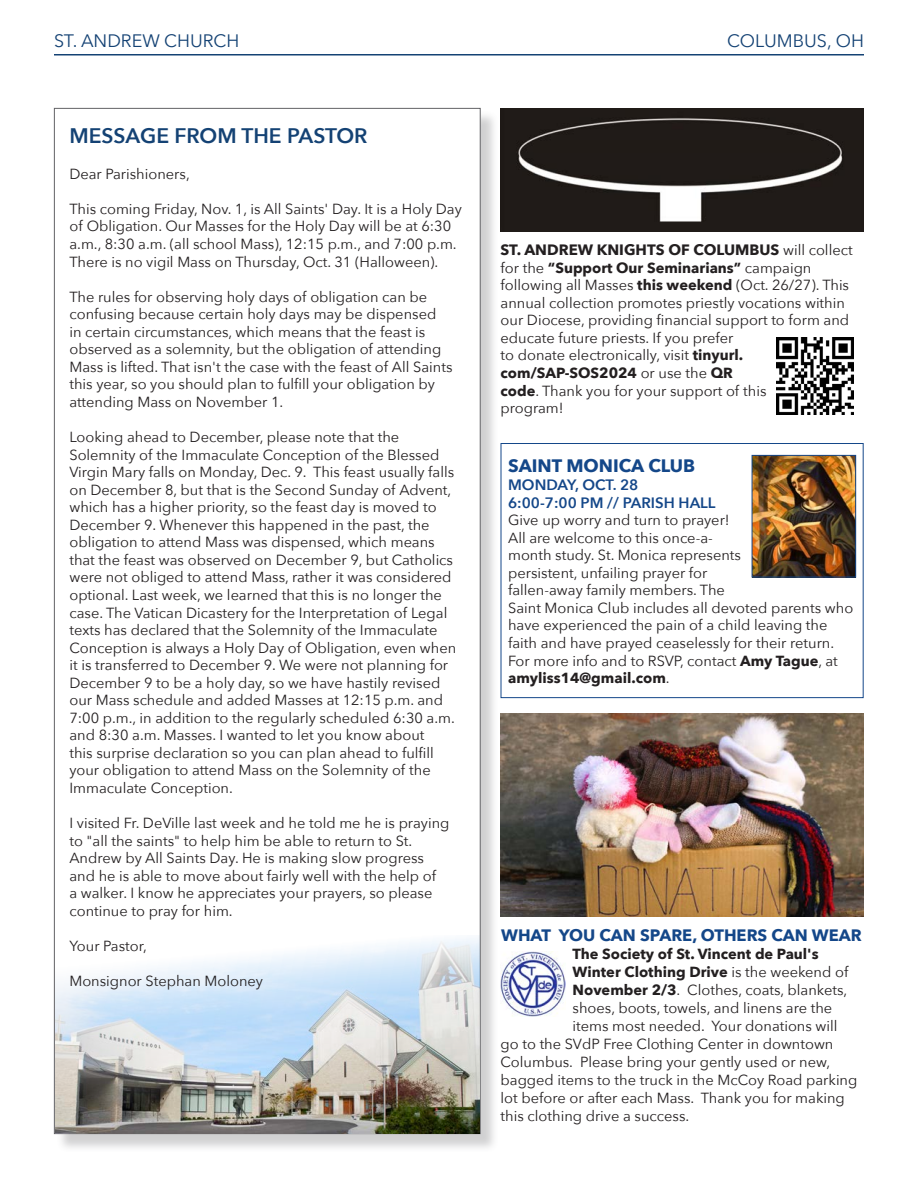
<style>
.page{position:relative;width:918px;height:1188px;background:#fff}
.page>*{position:absolute;margin:0;border:0;box-sizing:border-box;transform-origin:0 0}
.t1{font:600 21px "Avenir Next";color:#144274}
.t2{font:18px "Avenir Next";color:#144274}
.t3{font:700 18px "Avenir Next";color:#144789}
.t4{font:700 16.5px "Avenir Next";color:#144789}
.t5{font:700 15px "Avenir Next";color:#231f20}
.t6{font:600 15px "Avenir Next";color:#144789}
.t7{font:14.7px/17.5px "Avenir Next";color:#231f20}
.t8{font:700 14.7px "Avenir Next";color:#231f20}
.s1{font-weight:400;font-size:14.7px}
.s2{font-weight:700}
.s3{font-weight:400}
</style>
<div class="page">
<hr style="left:54px;top:54px;width:810px;height:2px;background:#144274">
<div style="left:56px;top:110px;width:443px;height:1042px;background:#636366;opacity:.3"></div>
<div style="left:54px;top:108px;width:427px;height:1026px;background:#fff;border:1px solid #636366"></div>
<img style="left:55px;top:936px;width:425px;height:197px">
<div style="left:501px;top:443px;width:363px;height:255px;border:1px solid #144789"></div>
<img style="left:754px;top:457px;width:100px;height:118px">
<div style="left:752px;top:455px;width:104px;height:122px;border:1px solid #144789"></div>
<img style="left:501px;top:952px;width:65px;height:65px">
<img style="left:501px;top:713px;width:363px;height:204px">
<img style="left:501px;top:108px;width:363px;height:124px">
<img style="left:777px;top:338px;width:77px;height:76px">
<p class="t2" style="left:54px;top:25px;width:187px">ST. ANDREW CHURCH</p>
<p class="t2" style="left:727px;top:26px;width:138px">COLUMBUS, OH</p>
<p class="t1" style="left:69px;top:117px;width:300px">MESSAGE FROM THE PASTOR</p>
<p class="t7" style="left:69px;top:164px;width:122px">Dear Parishioners,</p>
<p class="t7" style="left:69px;top:199px;width:394px">This coming Friday, Nov. 1, is All Saints' Day. It is a Holy Day of Obligation. Our Masses for the Holy Day will be at 6:30 a.m., 8:30 a.m. (all school Mass), 12:15 p.m., and 7:00 p.m.<br>There is no vigil Mass on Thursday, Oct. 31 (Halloween).</p>
<p class="t7" style="left:69px;top:287px;width:385px">The rules for observing holy days of obligation can be confusing because certain holy days may be dispensed<br>in certain circumstances, which means that the feast is observed as a solemnity, but the obligation of attending Mass is lifted. That isn't the case with the feast of All Saints this year, so you should plan to fulfill your obligation by attending Mass on November 1.</p>
<p class="t7" style="left:69px;top:428px;width:388px">Looking ahead to December, please note that the Solemnity of the Immaculate Conception of the Blessed Virgin Mary falls on Monday, Dec. 9. This feast usually falls on December 8, but that is the Second Sunday of Advent, which has a higher priority, so the feast day is moved to December 9. Whenever this happened in the past, the obligation to attend Mass was dispensed, which means that the feast was observed on December 9, but Catholics were not obliged to attend Mass, rather it was considered optional. Last week, we learned that this is no longer the case. The Vatican Dicastery for the Interpretation of Legal texts has declared that the Solemnity of the Immaculate Conception is always a Holy Day of Obligation, even when it is transferred to December 9. We were not planning for December 9 to be a holy day, so we have hastily revised our Mass schedule and added Masses at 12:15 p.m. and 7:00 p.m., in addition to the regularly scheduled 6:30 a.m. and 8:30 a.m. Masses. I wanted to let you know about<br>this surprise declaration so you can plan ahead to fulfill your obligation to attend Mass on the Solemnity of the Immaculate Conception.</p>
<p class="t7" style="left:69px;top:814px;width:382px">I visited Fr. DeVille last week and he told me he is praying to "all the saints" to help him be able to return to St.<br>Andrew by All Saints Day. He is making slow progress and he is able to move about fairly well with the help of<br>a walker. I know he appreciates your prayers, so please continue to pray for him.</p>
<p class="t7" style="left:69px;top:936px;width:79px">Your Pastor,</p>
<p class="t7" style="left:69px;top:972px;width:195px">Monsignor Stephan Moloney</p>
<p class="t5" style="left:501px;top:237px;width:354px">ST. ANDREW KNIGHTS OF COLUMBUS <span class="s1">will collect</span></p>
<p class="t7" style="left:501px;top:258px;width:350px">for the <span class="s2">“Support Our Seminarians”</span> campaign following all Masses <span class="s2">this weekend</span> (Oct. 26/27). This annual collection promotes priestly vocations within our Diocese, providing financial support to form and educate future priests. If you prefer<br>to donate electronically, visit <span class="s2">tinyurl. com/SAP-SOS2024</span> or use the <span class="s2">QR<br>code</span>. Thank you for your support of this<br>program!</p>
<p class="t3" style="left:508px;top:450px;width:189px">SAINT MONICA CLUB</p>
<p class="t6" style="left:508px;top:472px;width:132px">MONDAY, OCT. 28</p>
<p class="t6" style="left:508px;top:490px;width:209px">6:00-7:00 PM // PARISH HALL</p>
<p class="t7" style="left:508px;top:511px;width:347px">Give up worry and turn to prayer!<br>All are welcome to this once-a-<br>month study. St. Monica represents<br>persistent, unfailing prayer for<br>fallen-away family members. The<br>Saint Monica Club includes all devoted parents who have experienced the pain of a child leaving the faith and have prayed ceaselessly for their return.<br>For more info and to RSVP, contact <span class="s2">Amy Tague</span>, at <span class="s2">amyliss14@gmail.com</span>.</p>
<p class="t4" style="left:501px;top:921px;width:362px">WHAT YOU CAN SPARE, OTHERS CAN WEAR</p>
<p class="t8" style="left:573px;top:941px;width:248px">The Society of St. Vincent de Paul's</p>
<p class="t8" style="left:573px;top:959px;width:277px">Winter Clothing Drive <span class="s3">is the weekend of</span></p>
<p class="t7" style="left:573px;top:980px;width:276px"><span class="s2">November 2/3</span>. Clothes, coats, blankets,</p>
<p class="t7" style="left:573px;top:998px;width:261px">shoes, boots, towels, and linens are the</p>
<p class="t7" style="left:573px;top:1016px;width:266px">items most needed. Your donations will</p>
<p class="t7" style="left:501px;top:1034px;width:334px">go to the SVdP Free Clothing Center in downtown</p>
<p class="t7" style="left:501px;top:1052px;width:331px">Columbus. Please bring your gently used or new,</p>
<p class="t7" style="left:501px;top:1070px;width:358px">bagged items to the truck in the McCoy Road parking</p>
<p class="t7" style="left:501px;top:1088px;width:346px">lot before or after each Mass. Thank you for making</p>
<p class="t7" style="left:501px;top:1106px;width:190px">this clothing drive a success.</p>
</div>
